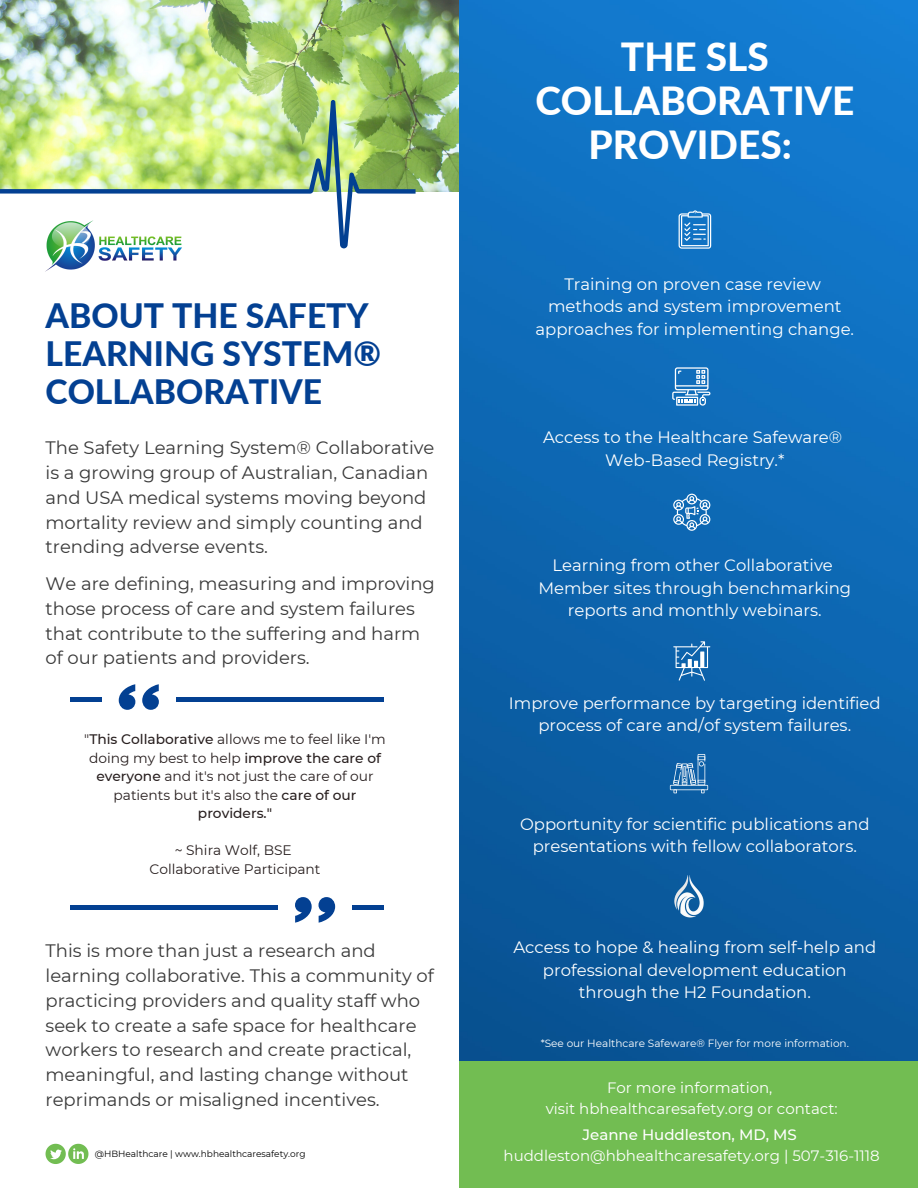
<style>
.page{position:relative;width:918px;height:1188px;background:#fff}
.page>*{position:absolute;margin:0;border:0;box-sizing:border-box;transform-origin:0 0}
.t1{font:800 38.85px/43.8px "Lato";color:#fff;text-align:center}
.t2{font:800 33.6px/38.2px "Lato";color:#034092}
.t3{font:18px/24.8px "Montserrat";color:#393939}
.t4{font:16.5px/22.5px "Montserrat";color:#fff;text-align:center}
.t5{font:15px "Montserrat";color:#fff}
.t6{font:500 15px "Montserrat";color:#fff}
.t7{font:13.8px/18.5px "Montserrat";color:#271e1e;text-align:center}
.t8{font:10.5px "Montserrat";color:#fff}
.t9{font:9px "Montserrat";color:#000}
.s1{font-weight:500}
</style>
<div class="page">
<img style="left:459px;top:0;width:459px;height:1061px">
<div style="left:459px;top:1061px;width:459px;height:127px;background:#72bd52"></div>
<img style="left:0;top:0;width:459px;height:191px">
<svg style="left:0;top:100px;width:416px;height:148px"></svg>
<svg style="left:295px;top:897px;width:17px;height:25px"></svg>
<svg style="left:319px;top:897px;width:16px;height:25px"></svg>
<hr style="left:352px;top:906px;width:32px;height:4px;background:#034092">
<hr style="left:70px;top:906px;width:208px;height:4px;background:#034092">
<svg style="left:142px;top:684px;width:17px;height:26px"></svg>
<svg style="left:119px;top:684px;width:16px;height:26px"></svg>
<hr style="left:70px;top:697px;width:32px;height:4px;background:#034092">
<hr style="left:176px;top:697px;width:208px;height:4px;background:#034092">
<svg style="left:679px;top:210px;width:32px;height:39px"></svg>
<svg style="left:672px;top:367px;width:38px;height:39px"></svg>
<svg style="left:673px;top:641px;width:37px;height:40px"></svg>
<svg style="left:673px;top:494px;width:37px;height:37px"></svg>
<svg style="left:670px;top:754px;width:38px;height:39px"></svg>
<img style="left:670px;top:875px;width:37px;height:43px">
<img style="left:32px;top:210px;width:163px;height:62px">
<svg style="left:46px;top:1144px;width:42px;height:20px"></svg>
<p class="t2" style="left:46px;top:296px;width:337px">ABOUT THE SAFETY<br>LEARNING SYSTEM®<br>COLLABORATIVE</p>
<p class="t3" style="left:46px;top:435px;width:390px">The Safety Learning System® Collaborative is a growing group of Australian, Canadian and USA medical systems moving beyond mortality review and simply counting and trending adverse events.</p>
<p class="t3" style="left:46px;top:571px;width:391px">We are defining, measuring and improving those process of care and system failures that contribute to the suffering and harm of our patients and providers.</p>
<p class="t7" style="left:84px;top:730px;width:303px">"<span class="s1">This Collaborative</span> allows me to feel like I'm doing my best to help <span class="s1">improve the care of everyone</span> and it's not just the care of our patients but it's also the <span class="s1">care of our providers."</span></p>
<p class="t7" style="left:175px;top:841px;width:119px">~ Shira Wolf, BSE</p>
<p class="t7" style="left:150px;top:859px;width:172px">Collaborative Participant</p>
<p class="t3" style="left:46px;top:939px;width:390px">This is more than just a research and learning collaborative. This a community of practicing providers and quality staff who seek to create a safe space for healthcare workers to research and create practical, meaningful, and lasting change without reprimands or misaligned incentives.</p>
<p class="t1" style="left:535px;top:34px;width:320px">THE SLS<br>COLLABORATIVE<br>PROVIDES:</p>
<p class="t4" style="left:564px;top:273px;width:258px">Training on proven case review</p>
<p class="t4" style="left:536px;top:295px;width:320px">methods and system improvement approaches for implementing change.</p>
<p class="t4" style="left:543px;top:426px;width:301px">Access to the Healthcare Safeware®</p>
<p class="t4" style="left:605px;top:449px;width:181px">Web-Based Registry.*</p>
<p class="t4" style="left:552px;top:554px;width:282px">Learning from other Collaborative</p>
<p class="t4" style="left:538px;top:576px;width:314px">Member sites through benchmarking reports and monthly webinars.</p>
<p class="t4" style="left:509px;top:692px;width:373px">Improve performance by targeting identified process of care and/of system failures.</p>
<p class="t4" style="left:520px;top:813px;width:351px">Opportunity for scientific publications and presentations with fellow collaborators.</p>
<p class="t4" style="left:513px;top:936px;width:364px">Access to hope &amp; healing from self-help and professional development education through the H2 Foundation.</p>
<p class="t8" style="left:541px;top:1037px;width:310px">*See our Healthcare Safeware® Flyer for more information.</p>
<p class="t5" style="left:607px;top:1079px;width:167px">For more information,</p>
<p class="t5" style="left:546px;top:1099px;width:293px">visit hbhealthcaresafety.org or contact:</p>
<p class="t6" style="left:583px;top:1126px;width:216px">Jeanne Huddleston, MD, MS</p>
<p class="t9" style="left:95px;top:1148px;width:212px">@HBHealthcare | www.hbhealthcaresafety.org</p>
<p class="t5" style="left:504px;top:1146px;width:378px">huddleston@hbhealthcaresafety.org | 507-316-1118</p>
</div>
